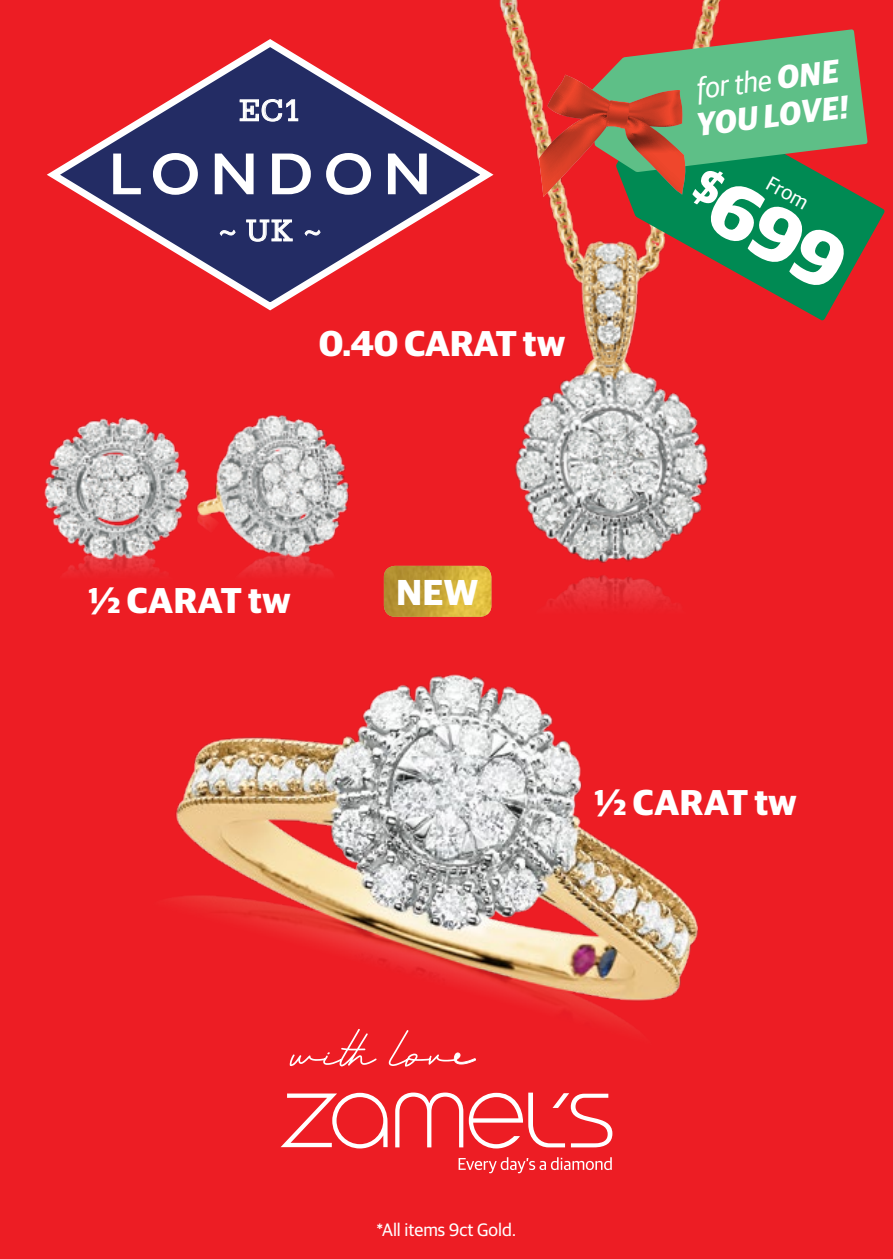
<style>
.page{position:relative;width:893px;height:1259px;background:#ed1d24}
.page>*{position:absolute;margin:0;border:0;box-sizing:border-box;transform-origin:0 0}
.t1{font:600 59.7px "Gill Sans";letter-spacing:.16em;color:#fff}
.t2{font:700 36px "Guardian Sans";color:#fff}
.t3{font:italic 700 32.7px "Guardian Sans";color:#fff;scale:.95 1}
.t4{font:32.1px "Serifa";color:#fff}
.t5{font:italic 29.7px "Guardian Sans";color:#fff;scale:.95 1}
.t6{font:20.7px "Guardian Sans";color:#fff}
.t7{font:18px "Guardian Sans";color:#fff}
.s1{font-weight:700;font-size:32.7px}
</style>
<div class="page">
<svg style="left:395px;top:1092px;width:68px;height:55px"></svg>
<svg style="left:281px;top:1092px;width:107px;height:56px"></svg>
<svg style="left:469px;top:1092px;width:143px;height:56px"></svg>
<svg style="left:459px;top:1157px;width:153px;height:16px"></svg>
<img style="left:171px;top:674px;width:527px;height:393px">
<img style="left:44px;top:415px;width:305px;height:159px">
<img style="left:472px;top:0;width:249px;height:609px">
<svg style="left:47px;top:39px;width:446px;height:271px"></svg>
<svg style="left:239px;top:99px;width:60px;height:23px"></svg>
<svg style="left:219px;top:229px;width:17px;height:7px"></svg>
<svg style="left:246px;top:219px;width:47px;height:23px"></svg>
<svg style="left:304px;top:229px;width:17px;height:7px"></svg>
<svg style="left:616px;top:200px;width:269px;height:121px"></svg>
<img style="left:384px;top:566px;width:107px;height:51px">
<svg style="left:539px;top:29px;width:329px;height:264px"></svg>
<p class="t4" style="left:239px;top:92px;width:64px">EC1</p>
<p class="t1" style="left:109px;top:138px;width:324px">LONDON</p>
<p class="t4" style="left:218px;top:213px;width:106px">~ UK ~</p>
<p class="t2" style="left:319px;top:317px;width:248px">0.40 CARAT tw</p>
<p class="t5" style="left:694px;top:68px;width:152px;rotate:-7deg">for the <span class="s1">ONE</span></p>
<p class="t3" style="left:694px;top:100px;width:162px;rotate:-7deg">YOU LOVE!</p>
<p class="t6" style="left:775px;top:169px;width:46px;rotate:29deg">From</p>
<p class="t2" style="left:88px;top:573px;width:204px">½ CARAT tw</p>
<p class="t2" style="left:396px;top:565px;width:83px">NEW</p>
<p class="t2" style="left:594px;top:776px;width:204px">½ CARAT tw</p>
<p class="t7" style="left:377px;top:1216px;width:141px">*All items 9ct Gold.</p>
</div>
